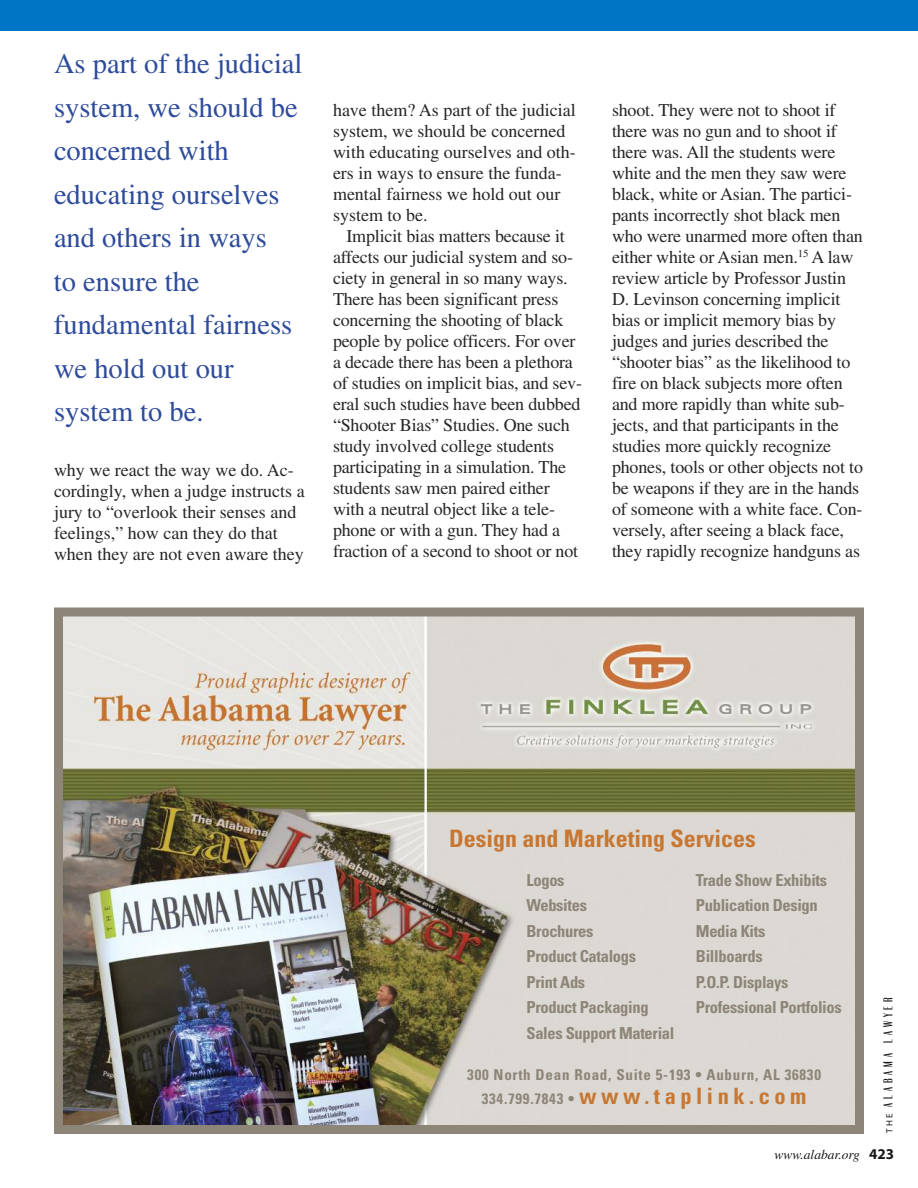
<style>
.page{position:relative;width:918px;height:1188px;background:#fff}
.page>*{position:absolute;margin:0;border:0;box-sizing:border-box;transform-origin:0 0}
.t1{font:28.5px/43.5px "Times";color:#2d4b9b}
.t2{font:700 condensed 24px "Univers";color:#c77732}
.t3{font:700 condensed 22.5px "Univers";letter-spacing:.2em;color:#c77732}
.t4{font:18px/21px "Times";letter-spacing:-.01em;color:#272526}
.t5{font:700 condensed 16.5px/25.5px "Univers";letter-spacing:-.02em;color:#8c8578}
.t6{font:700 condensed 15px "Univers";letter-spacing:.05em;color:#8c8578}
.t7{font:italic 13.5px "Times";color:#1a1718}
.t8{font:500 13.5px "Britannic Com D";letter-spacing:.29em;color:#1a1718}
.s1{font-family:"Myriad Pro";font-weight:400;font-size:9px}
.s2{font-family:"Myriad Pro";font-weight:700;font-style:normal;font-size:15px}
.s3{font-size:15px;color:#8c8578}
</style>
<div class="page">
<div style="left:0;top:0;width:918px;height:31px;background:#0074c5"></div>
<img style="left:64px;top:618px;width:790px;height:506px">
<div style="left:54px;top:608px;width:810px;height:526px;border:9px solid #8c8578"></div>
<h1 class="t1" style="left:54px;top:45px;width:250px">As part of the judicial system, we should be concerned with educating ourselves and others in ways<br>to ensure the fundamental fairness we hold out our system to be.</h1>
<p class="t4" style="left:54px;top:461px;width:252px">why we react the way we do. Ac&shy;cordingly, when a judge instructs a jury to “overlook their senses and feelings,” how can they do that when they are not even aware they</p>
<p class="t4" style="left:333px;top:101px;width:244px">have them? As part of the judicial system, we should be concerned with educating ourselves and oth&shy;ers in ways to ensure the funda&shy;mental fairness we hold out our system to be.</p>
<p class="t4" style="left:333px;top:227px;width:251px;text-indent:13px">Implicit bias matters because it affects our judicial system and so&shy;ciety in general in so many ways.<br>There has been significant press concerning the shooting of black people by police officers. For over a decade there has been a plethora of studies on implicit bias, and sev&shy;eral such studies have been dubbed “Shooter Bias” Studies. One such study involved college students participating in a simulation. The students saw men paired either with a neutral object like a tele&shy;phone or with a gun. They had a fraction of a second to shoot or not</p>
<p class="t4" style="left:612px;top:101px;width:253px">shoot. They were not to shoot if there was no gun and to shoot if there was. All the students were white and the men they saw were black, white or Asian. The partici&shy;pants incorrectly shot black men who were unarmed more often than either white or Asian men.<sup>15</sup> A law review article by Professor Justin D. Levinson concerning implicit bias or implicit memory bias by judges and juries described the “shooter bias” as the likelihood to fire on black subjects more often and more rapidly than white sub&shy;jects, and that participants in the studies more quickly recognize phones, tools or other objects not to be weapons if they are in the hands of someone with a white face. Con&shy;versely, after seeing a black face, they rapidly recognize handguns as</p>
<h2 class="t2" style="left:449px;top:830px;width:308px">Design and Marketing Services</h2>
<p class="t5" style="left:526px;top:868px;width:149px">Logos<br>Websites<br>Brochures<br>Product Catalogs<br>Print Ads<br>Product Packaging<br>Sales Support Material</p>
<p class="t5" style="left:696px;top:868px;width:147px">Trade Show Exhibits<br>Publication Design<br>Media Kits<br>Billboards<br>P.O.P. Displays<br>Professional Portfolios</p>
<p class="t8" style="left:880px;top:1133px;width:137px;rotate:-90deg"><span class="s1">The</span> Alabama Lawyer</p>
<p class="t7" style="left:774px;top:1150px;width:121px">www.alabar.org <span class="s2">423</span></p>
<p class="t6" style="left:467px;top:1069px;width:355px">300 North Dean Road, Suite 5-193 • Auburn, AL 36830</p>
<p class="t3" style="left:482px;top:1088px;width:326px"><span class="s3">334.799.7843 •</span> www.taplink.com</p>
</div>
